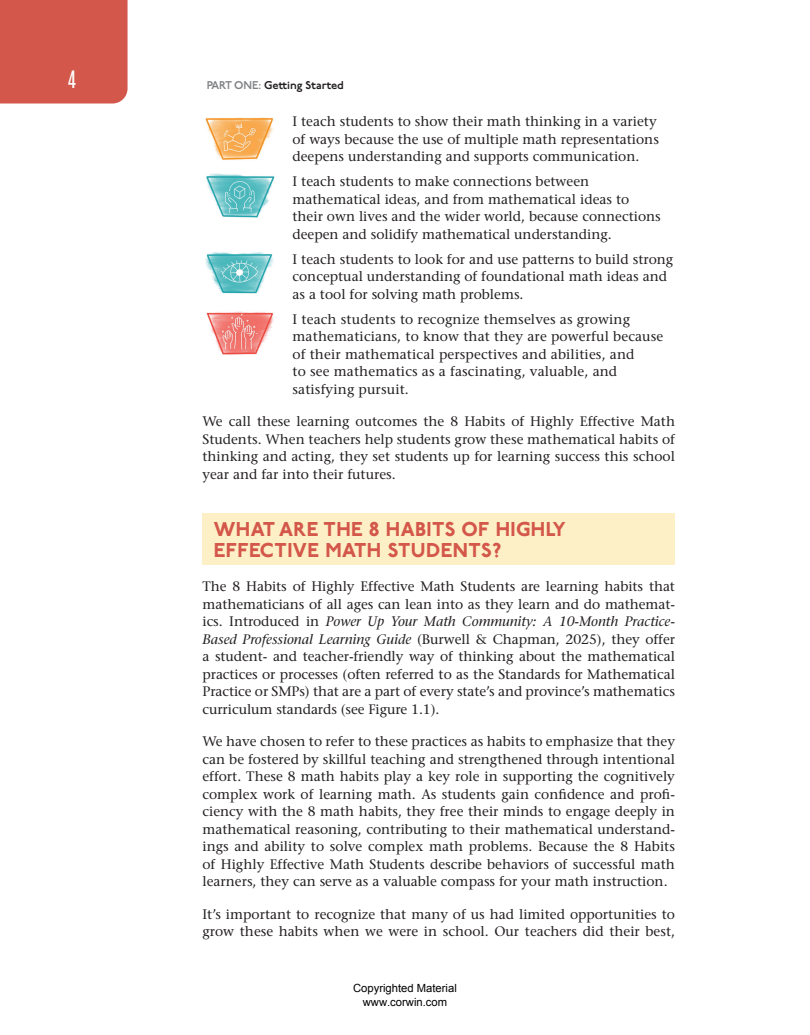
<style>
.page{position:relative;width:810px;height:1035px;background:#fff}
.page>*{position:absolute;margin:0;border:0;box-sizing:border-box;transform-origin:0 0}
.t1{font:800 20px/21.2px "P22 Underground CY";letter-spacing:.02em;color:#d3574a}
.t2{font:20px "Antonio";color:#fff}
.t3{font:500 13.75px/17.5px "Stone Serif Std";color:#231f20}
.t4{font:11.25px/13.5px "Arial";color:#000;text-align:center}
.t5{font:600 11.25px "P22 Underground CY";color:#231f20}
.s1{color:#808285}
.s2{font-style:italic}
</style>
<div class="page">
<div style="left:202px;top:513px;width:473px;height:52px;background:#fef0c6"></div>
<img style="left:205px;top:118px;width:69px;height:42px">
<img style="left:206px;top:173px;width:69px;height:45px">
<img style="left:205px;top:252px;width:69px;height:42px">
<img style="left:206px;top:311px;width:68px;height:44px">
<div style="left:0;top:0;width:128px;height:103px;background:#d3574a"></div>
<h1 class="t2" style="left:68px;top:65px;width:10px">4</h1>
<p class="t5" style="left:206px;top:78px;width:139px"><span class="s1">PART ONE:</span> Getting Started</p>
<p class="t3" style="left:292px;top:113px;width:368px">I teach students to show their math thinking in a variety of ways because the use of multiple math representations deepens understanding and supports communication.</p>
<p class="t3" style="left:293px;top:173px;width:370px">I teach students to make connections between mathematical ideas, and from mathematical ideas to their own lives and the wider world, because connections deepen and solidify mathematical understanding.</p>
<p class="t3" style="left:293px;top:250px;width:382px">I teach students to look for and use patterns to build strong conceptual understanding of foundational math ideas and as a tool for solving math problems.</p>
<p class="t3" style="left:293px;top:310px;width:372px">I teach students to recognize themselves as growing mathematicians, to know that they are powerful because of their mathematical perspectives and abilities, and<br>to see mathematics as a fascinating, valuable, and satisfying pursuit.</p>
<p class="t3" style="left:203px;top:413px;width:474px;text-align:justify">We call these learning outcomes the 8 Habits of Highly Effective Math Students. When teachers help students grow these mathematical habits of thinking and acting, they set students up for learning success this school year and far into their futures.</p>
<h1 class="t1" style="left:214px;top:519px;width:353px">WHAT ARE THE 8 HABITS OF HIGHLY<br>EFFECTIVE MATH STUDENTS?</h1>
<p class="t3" style="left:202px;top:578px;width:474px;text-align:justify">The 8 Habits of Highly Effective Math Students are learning habits that mathematicians of all ages can lean into as they learn and do mathemat&shy;ics. Introduced in <span class="s2">Power Up Your Math Community: A 10-Month Practice-Based Professional Learning Guide</span> (Burwell &amp; Chapman, 2025), they offer a student- and teacher-friendly way of thinking about the mathematical practices or processes (often referred to as the Standards for Mathematical Practice or SMPs) that are a part of every state’s and province’s mathematics curriculum standards (see Figure 1.1).</p>
<p class="t3" style="left:202px;top:733px;width:474px;text-align:justify">We have chosen to refer to these practices as habits to emphasize that they can be fostered by skillful teaching and strengthened through intentional effort. These 8 math habits play a key role in supporting the cognitively complex work of learning math. As students gain confidence and profi&shy;ciency with the 8 math habits, they free their minds to engage deeply in mathematical reasoning, contributing to their mathematical understand&shy;ings and ability to solve complex math problems. Because the 8 Habits of Highly Effective Math Students describe behaviors of successful math learners, they can serve as a valuable compass for your math instruction.</p>
<p class="t3" style="left:202px;top:905px;width:474px">It’s important to recognize that many of us had limited opportunities to grow these habits when we were in school. Our teachers did their best,</p>
<p class="t4" style="left:353px;top:981px;width:105px">Copyrighted Material www.corwin.com</p>
</div>
